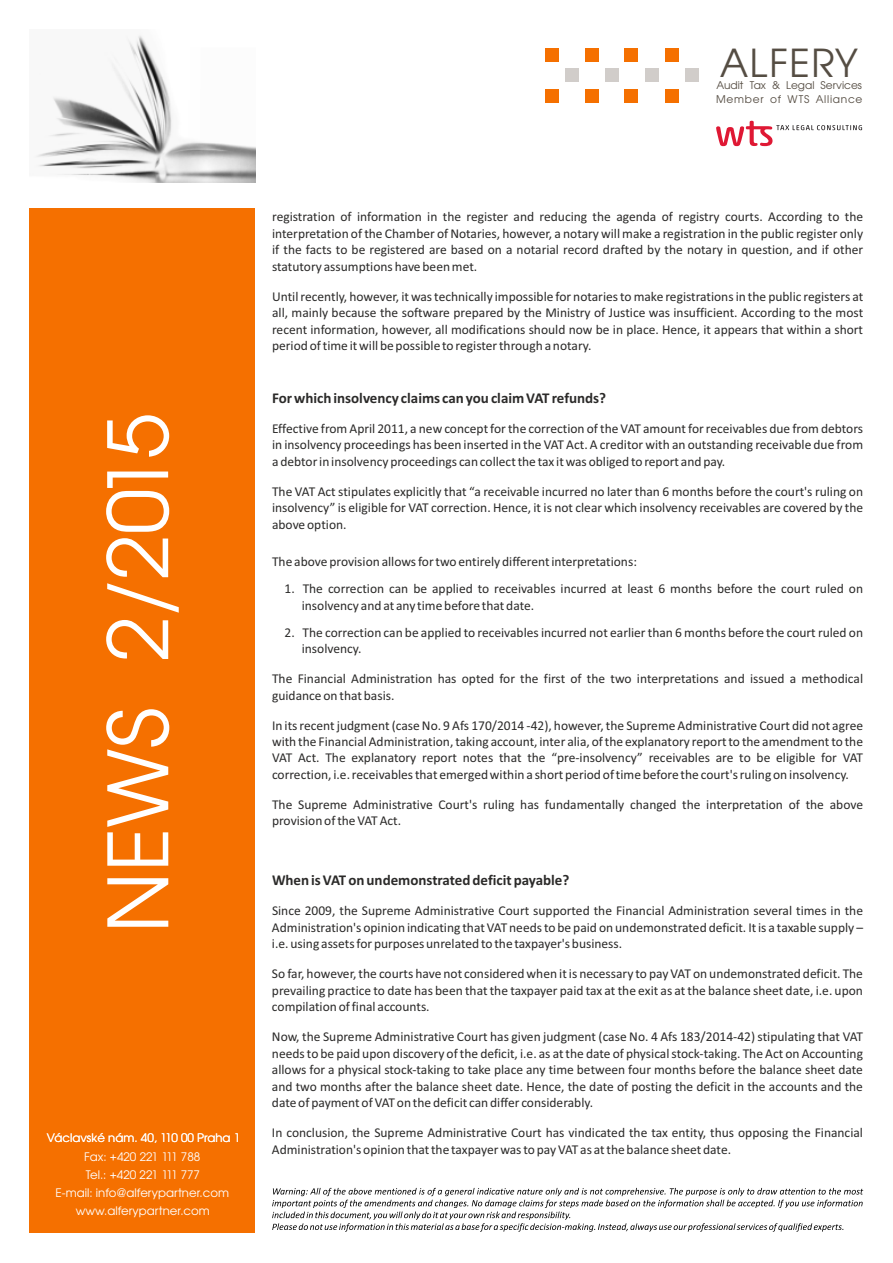
<style>
.page{position:relative;width:893px;height:1263px;background:#fff}
.page>*{position:absolute;margin:0;border:0;box-sizing:border-box;transform-origin:0 0}
.t1{font:82.5px "Avant Gar Got Itc LOT Boo";color:#fff}
.t2{font:42.45px "Avant Gar Got Itc TOT Boo";letter-spacing:.03em;color:#554d43}
.t3{font:700 15px "Calibri";color:#2b2a29}
.t4{font:13.5px/16.5px "Calibri";color:#2b2a29;text-align:justify}
.t5{font:11.7px/18.1px "Avant Gar Got Itc LOT Boo";color:#fff;text-align:center}
.t6{font:10.65px "Avant Gar Got Itc LOT Boo";letter-spacing:.015em;color:#554d43}
.t7{font:10.65px "Avant Gar Got Itc LOT Boo";letter-spacing:.07em;color:#554d43}
</style>
<div class="page">
<div style="left:30px;top:208px;width:225px;height:1025px;background:#f57000"></div>
<img style="left:36px;top:35px;width:219px;height:147px">
<svg style="left:716px;top:121px;width:146px;height:25px"></svg>
<div style="left:545px;top:49px;width:13px;height:13px;background:#f57000"></div>
<div style="left:565px;top:69px;width:13px;height:13px;background:#d1cdca"></div>
<div style="left:605px;top:69px;width:13px;height:13px;background:#d1cdca"></div>
<div style="left:645px;top:69px;width:13px;height:13px;background:#d1cdca"></div>
<div style="left:685px;top:69px;width:13px;height:13px;background:#d1cdca"></div>
<div style="left:585px;top:49px;width:13px;height:13px;background:#f57000"></div>
<div style="left:625px;top:49px;width:13px;height:13px;background:#f57000"></div>
<div style="left:665px;top:49px;width:13px;height:13px;background:#f57000"></div>
<div style="left:545px;top:90px;width:13px;height:13px;background:#f57000"></div>
<div style="left:585px;top:90px;width:13px;height:13px;background:#f57000"></div>
<div style="left:625px;top:90px;width:13px;height:13px;background:#f57000"></div>
<div style="left:665px;top:90px;width:13px;height:13px;background:#f57000"></div>
<svg style="left:272px;top:1188px;width:591px;height:43px"></svg>
<h2 class="t2" style="left:720px;top:49px;width:139px">ALFERY</h2>
<p class="t7" style="left:716px;top:95px;width:148px">Member of WTS Alliance</p>
<p class="t6" style="left:716px;top:81px;width:147px">Audit Tax &amp; Legal Services</p>
<h1 class="t1" style="left:107px;top:933px;width:521px;rotate:-90deg">NEWS 2/2015</h1>
<p class="t5" style="left:47px;top:1130px;width:195px">Václavské nám. 40, 110 00 Praha 1</p>
<p class="t5" style="left:56px;top:1148px;width:175px">Fax: +420 221 111 788<br>Tel.: +420 221 111 777<br>E-mail: info@alferypartner.com www.alferypartner.com</p>
<p class="t4" style="left:272px;top:210px;width:593px">registration of information in the register and reducing the agenda of registry courts. According to the interpretation of the Chamber of Notaries, however, a notary will make a registration in the public register only if the facts to be registered are based on a notarial record drafted by the notary in question, and if other statutory assumptions have been met.</p>
<p class="t4" style="left:272px;top:289px;width:593px">Until recently, however, it was technically impossible for notaries to make registrations in the public registers at all, mainly because the software prepared by the Ministry of Justice was insufficient. According to the most recent information, however, all modifications should now be in place. Hence, it appears that within a short period of time it will be possible to register through a notary.</p>
<p class="t3" style="left:272px;top:391px;width:336px">For which insolvency claims can you claim VAT refunds?</p>
<p class="t4" style="left:272px;top:421px;width:593px">Effective from April 2011, a new concept for the correction of the VAT amount for receivables due from debtors in insolvency proceedings has been inserted in the VAT Act. A creditor with an outstanding receivable due from a debtor in insolvency proceedings can collect the tax it was obliged to report and pay.</p>
<p class="t4" style="left:272px;top:484px;width:593px">The VAT Act stipulates explicitly that “a receivable incurred no later than 6 months before the court's ruling on insolvency” is eligible for VAT correction. Hence, it is not clear which insolvency receivables are covered by the above option.</p>
<p class="t4" style="left:272px;top:554px;width:366px">The above provision allows for two entirely different interpretations:</p>
<p class="t4" style="left:302px;top:581px;width:563px;text-indent:-17px">1. The correction can be applied to receivables incurred at least 6 months before the court ruled on insolvency and at any time before that date.</p>
<p class="t4" style="left:302px;top:625px;width:563px;text-indent:-17px">2. The correction can be applied to receivables incurred not earlier than 6 months before the court ruled on insolvency.</p>
<p class="t4" style="left:272px;top:671px;width:593px">The Financial Administration has opted for the first of the two interpretations and issued a methodical guidance on that basis.</p>
<p class="t4" style="left:272px;top:718px;width:593px">In its recent judgment (case No. 9 Afs 170/2014 -42), however, the Supreme Administrative Court did not agree with the Financial Administration, taking account, inter alia, of the explanatory report to the amendment to the VAT Act. The explanatory report notes that the “pre-insolvency” receivables are to be eligible for VAT correction, i.e. receivables that emerged within a short period of time before the court's ruling on insolvency.</p>
<p class="t4" style="left:272px;top:797px;width:593px">The Supreme Administrative Court's ruling has fundamentally changed the interpretation of the above provision of the VAT Act.</p>
<p class="t3" style="left:272px;top:874px;width:299px">When is VAT on undemonstrated deficit payable?</p>
<p class="t4" style="left:272px;top:904px;width:593px">Since 2009, the Supreme Administrative Court supported the Financial Administration several times in the Administration's opinion indicating that VAT needs to be paid on undemonstrated deficit. It is a taxable supply – i.e. using assets for purposes unrelated to the taxpayer's business.</p>
<p class="t4" style="left:272px;top:967px;width:593px">So far, however, the courts have not considered when it is necessary to pay VAT on undemonstrated deficit. The prevailing practice to date has been that the taxpayer paid tax at the exit as at the balance sheet date, i.e. upon compilation of final accounts.</p>
<p class="t4" style="left:272px;top:1030px;width:593px">Now, the Supreme Administrative Court has given judgment (case No. 4 Afs 183/2014-42) stipulating that VAT needs to be paid upon discovery of the deficit, i.e. as at the date of physical stock-taking. The Act on Accounting allows for a physical stock-taking to take place any time between four months before the balance sheet date and two months after the balance sheet date. Hence, the date of posting the deficit in the accounts and the date of payment of VAT on the deficit can differ considerably.</p>
<p class="t4" style="left:272px;top:1126px;width:593px">In conclusion, the Supreme Administrative Court has vindicated the tax entity, thus opposing the Financial<br>Administration's opinion that the taxpayer was to pay VAT as at the balance sheet date.</p>
</div>
